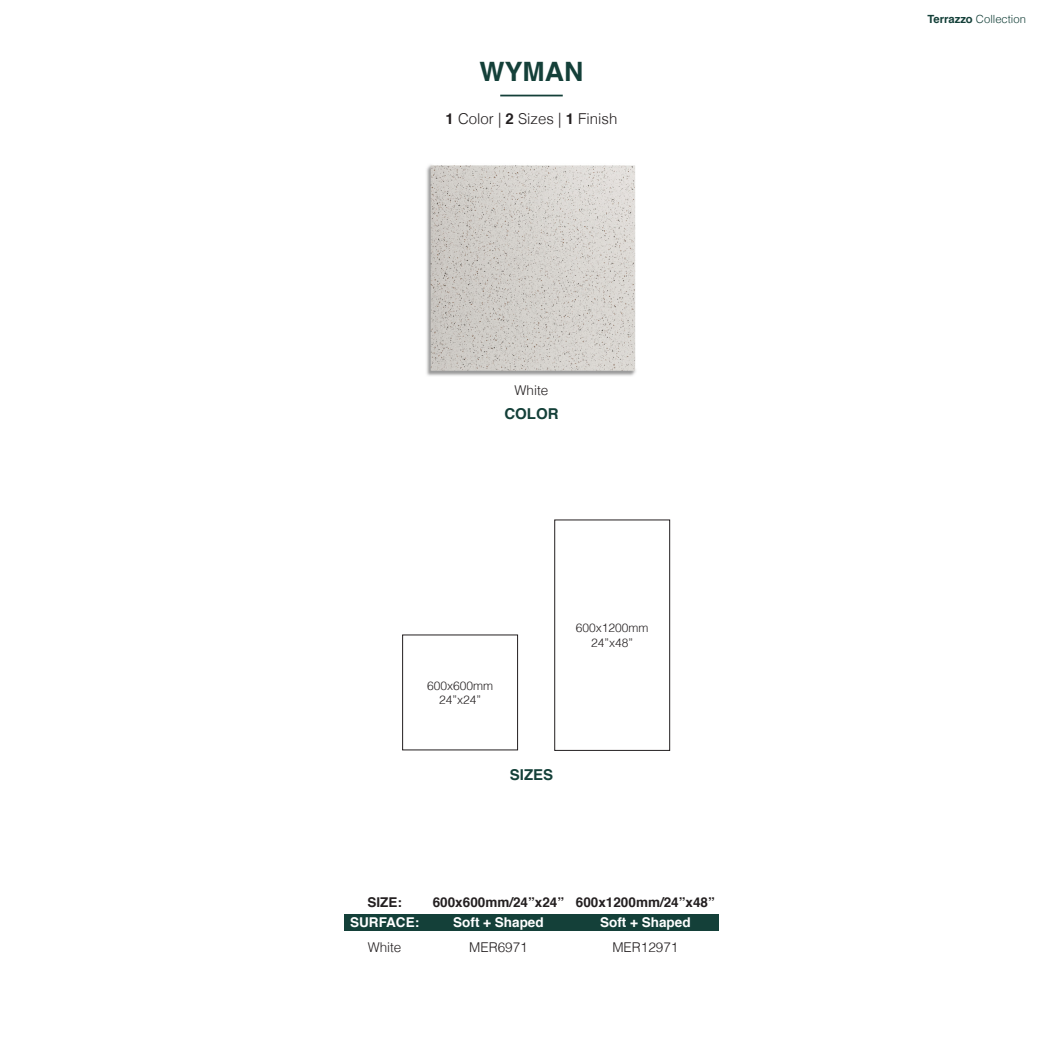
<style>
.page{position:relative;width:1063px;height:1063px;background:#fff}
.page>*{position:absolute;margin:0;border:0;box-sizing:border-box;transform-origin:0 0}
.t1{font:700 26.7px "Helvetica";color:#144039}
.t2{font:300 15px "Helvetica";color:#231f20}
.t3{font:700 15px "Helvetica";color:#144039}
.t4{font:700 13.5px "Helvetica";color:#231f20}
.t5{font:700 13.5px "Helvetica";color:#fff}
.t6{font:300 13.5px "Helvetica";color:#231f20}
.t7{font:300 12px "Helvetica";color:#231f20}
.t8{font:300 11.25px "Helvetica";color:#144039}
.s1{font-weight:700}
</style>
<div class="page">
<div style="left:554px;top:520px;width:116px;height:231px;border:1px solid #231f20"></div>
<img style="left:426px;top:165px;width:210px;height:211px">
<hr style="left:500px;top:95px;width:63px;height:1px;background:#144039">
<div style="left:402px;top:635px;width:116px;height:115px;border:1px solid #231f20"></div>
<div style="left:344px;top:914px;width:375px;height:16px;background:#144039"></div>
<p class="t1" style="left:480px;top:50px;width:105px">WYMAN</p>
<p class="t2" style="left:446px;top:106px;width:173px"><span class="s1">1</span> Color | <span class="s1">2</span> Sizes | <span class="s1">1</span> Finish</p>
<p class="t6" style="left:515px;top:379px;width:35px">White</p>
<p class="t3" style="left:504px;top:402px;width:56px">COLOR</p>
<p class="t7" style="left:427px;top:675px;width:68px">600x600mm</p>
<p class="t7" style="left:439px;top:689px;width:44px">24”x24”</p>
<p class="t7" style="left:576px;top:618px;width:74px">600x1200mm</p>
<p class="t7" style="left:591px;top:632px;width:44px">24”x48”</p>
<p class="t3" style="left:510px;top:763px;width:45px">SIZES</p>
<p class="t4" style="left:367px;top:892px;width:36px">SIZE:</p>
<p class="t4" style="left:433px;top:892px;width:133px">600x600mm/24”x24”</p>
<p class="t4" style="left:576px;top:892px;width:140px">600x1200mm/24”x48”</p>
<p class="t5" style="left:350px;top:912px;width:71px">SURFACE:</p>
<p class="t6" style="left:368px;top:935px;width:35px">White</p>
<p class="t5" style="left:453px;top:912px;width:92px">Soft + Shaped</p>
<p class="t5" style="left:600px;top:912px;width:92px">Soft + Shaped</p>
<p class="t6" style="left:469px;top:935px;width:60px">MER6971</p>
<p class="t6" style="left:612px;top:935px;width:68px">MER12971</p>
<p class="t8" style="left:927px;top:9px;width:100px"><span class="s1">Terrazzo</span> Collection</p>
</div>
